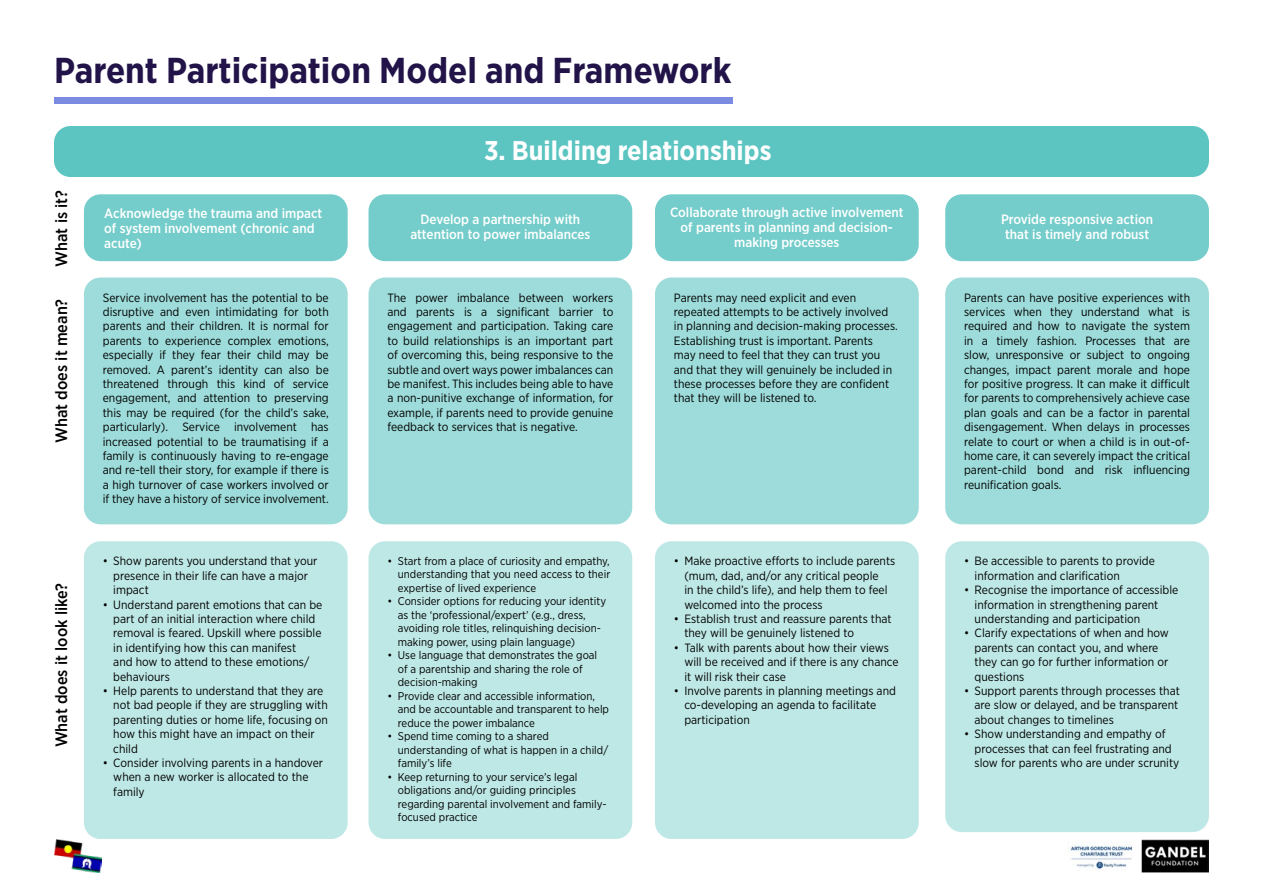
<style>
.page{position:relative;width:1263px;height:893px;background:#fff}
.page>*{position:absolute;margin:0;border:0;box-sizing:border-box;transform-origin:0 0}
.t1{font:700 36px "Gotham Narrow";color:#221449}
.t2{font:700 27px "Gotham Narrow";color:#fff}
.t3{font:500 16.5px "Gotham Narrow";color:#000}
.t4{font:500 13.5px/15px "Gotham Narrow";color:#fff}
.t5{font:12px/14.4px "Gotham Narrow";color:#000}
.t6{font:11.25px/13.5px "Gotham Narrow";color:#000}
</style>
<div class="page">
<img style="left:1069px;top:843px;width:64px;height:27px">
<img style="left:1141px;top:840px;width:68px;height:33px">
<img style="left:54px;top:840px;width:47px;height:33px">
<div style="left:54px;top:97px;width:678px;height:7px;background:#7b8be2"></div>
<div style="left:54px;top:126px;width:1155px;height:51px;background:#5cc5c2;border-radius:16px"></div>
<div style="left:84px;top:194px;width:264px;height:67px;background:#74cdcb;border-radius:16px"></div>
<div style="left:84px;top:278px;width:264px;height:246px;background:#9ddcda;border-radius:16px"></div>
<div style="left:368px;top:194px;width:264px;height:67px;background:#74cdcb;border-radius:16px"></div>
<div style="left:655px;top:194px;width:264px;height:67px;background:#74cdcb;border-radius:16px"></div>
<div style="left:945px;top:194px;width:264px;height:67px;background:#74cdcb;border-radius:16px"></div>
<div style="left:368px;top:278px;width:264px;height:246px;background:#9ddcda;border-radius:16px"></div>
<div style="left:655px;top:278px;width:264px;height:246px;background:#9ddcda;border-radius:16px"></div>
<div style="left:945px;top:278px;width:264px;height:246px;background:#9ddcda;border-radius:16px"></div>
<div style="left:368px;top:541px;width:264px;height:298px;background:#bee8e6;border-radius:16px"></div>
<div style="left:84px;top:541px;width:264px;height:298px;background:#bee8e6;border-radius:16px"></div>
<div style="left:655px;top:541px;width:264px;height:298px;background:#bee8e6;border-radius:16px"></div>
<div style="left:945px;top:541px;width:264px;height:291px;background:#bee8e6;border-radius:16px"></div>
<h1 class="t1" style="left:54px;top:47px;width:679px">Parent Participation Model and Framework</h1>
<h3 class="t3" style="left:51px;top:267px;width:78px;rotate:-90deg">What is it?</h3>
<h3 class="t3" style="left:51px;top:443px;width:145px;rotate:-90deg">What does it mean?</h3>
<h3 class="t3" style="left:51px;top:747px;width:166px;rotate:-90deg">What does it look like?</h3>
<p class="t4" style="left:104px;top:206px;width:220px">Acknowledge the trauma and impact of system involvement (chronic and acute)</p>
<p class="t5" style="left:103px;top:290px;width:227px;text-align:justify">Service involvement has the potential to be disruptive and even intimidating for both parents and their children. It is normal for parents to experience complex emotions, especially if they fear their child may be removed. A parent’s identity can also be threatened through this kind of service engagement, and attention to preserving this may be required (for the child’s sake, particularly). Service involvement has increased potential to be traumatising if a family is continuously having to re-engage and re-tell their story, for example if there is a high turnover of case workers involved or if they have a history of service involvement.</p>
<p class="t5" style="left:113px;top:554px;width:206px;text-indent:-10px">• Show parents you understand that your presence in their life can have a major impact</p>
<p class="t5" style="left:113px;top:597px;width:211px;text-indent:-10px">• Understand parent emotions that can be part of an initial interaction where child removal is feared. Upskill where possible in identifying how this can manifest<br>and how to attend to these emotions/ behaviours</p>
<p class="t5" style="left:113px;top:683px;width:216px;text-indent:-10px">• Help parents to understand that they are not bad people if they are struggling with parenting duties or home life, focusing on how this might have an impact on their child</p>
<p class="t5" style="left:113px;top:755px;width:211px;text-indent:-10px">• Consider involving parents in a handover when a new worker is allocated to the family</p>
<h2 class="t2" style="left:484px;top:133px;width:289px">3. Building relationships</h2>
<p class="t4" style="left:410px;top:211px;width:182px;text-align:center">Develop a partnership with attention to power imbalances</p>
<p class="t4" style="left:670px;top:204px;width:235px;text-align:center">Collaborate through active involvement of parents in planning and decision&shy;making processes</p>
<p class="t4" style="left:1001px;top:212px;width:154px">Provide responsive action that is timely and robust</p>
<p class="t5" style="left:387px;top:290px;width:227px;text-align:justify">The power imbalance between workers and parents is a significant barrier to engagement and participation. Taking care to build relationships is an important part of overcoming this, being responsive to the subtle and overt ways power imbalances can be manifest. This includes being able to have a non-punitive exchange of information, for example, if parents need to provide genuine feedback to services that is negative.</p>
<p class="t5" style="left:674px;top:290px;width:225px">Parents may need explicit and even repeated attempts to be actively involved in planning and decision-making processes.<br>Establishing trust is important. Parents may need to feel that they can trust you and that they will genuinely be included in these processes before they are confident that they will be listened to.</p>
<p class="t5" style="left:964px;top:290px;width:227px;text-align:justify">Parents can have positive experiences with services when they understand what is required and how to navigate the system in a timely fashion. Processes that are slow, unresponsive or subject to ongoing changes, impact parent morale and hope for positive progress. It can make it difficult for parents to comprehensively achieve case plan goals and can be a factor in parental disengagement. When delays in processes relate to court or when a child is in out-of&shy;home care, it can severely impact the critical parent-child bond and risk influencing reunification goals.</p>
<p class="t6" style="left:398px;top:554px;width:214px;text-align:justify;text-indent:-10px">• Start from a place of curiosity and empathy, understanding that you need access to their expertise of lived experience</p>
<p class="t6" style="left:398px;top:594px;width:210px;text-indent:-10px">• Consider options for reducing your identity as the ‘professional/expert’ (e.g., dress, avoiding role titles, relinquishing decision&shy;making power, using plain language)</p>
<p class="t6" style="left:398px;top:648px;width:201px;text-indent:-10px">• Use language that demonstrates the goal of a parentship and sharing the role of decision-making</p>
<p class="t6" style="left:398px;top:689px;width:213px;text-indent:-10px">• Provide clear and accessible information, and be accountable and transparent to help reduce the power imbalance</p>
<p class="t6" style="left:398px;top:729px;width:212px;text-indent:-10px">• Spend time coming to a shared understanding of what is happen in a child/ family’s life</p>
<p class="t6" style="left:398px;top:770px;width:210px;text-indent:-10px">• Keep returning to your service’s legal obligations and/or guiding principles regarding parental involvement and family&shy;focused practice</p>
<p class="t5" style="left:684px;top:554px;width:212px;text-indent:-10px">• Make proactive efforts to include parents (mum, dad, and/or any critical people<br>in the child’s life), and help them to feel welcomed into the process</p>
<p class="t5" style="left:684px;top:611px;width:209px;text-indent:-10px">• Establish trust and reassure parents that they will be genuinely listened to</p>
<p class="t5" style="left:684px;top:640px;width:216px;text-indent:-10px">• Talk with parents about how their views will be received and if there is any chance it will risk their case</p>
<p class="t5" style="left:684px;top:683px;width:213px;text-indent:-10px">• Involve parents in planning meetings and co-developing an agenda to facilitate participation</p>
<p class="t5" style="left:974px;top:554px;width:182px;text-indent:-10px">• Be accessible to parents to provide information and clarification</p>
<p class="t5" style="left:974px;top:582px;width:205px;text-indent:-10px">• Recognise the importance of accessible information in strengthening parent understanding and participation</p>
<p class="t5" style="left:974px;top:626px;width:196px;text-indent:-10px">• Clarify expectations of when and how parents can contact you, and where they can go for further information or questions</p>
<p class="t5" style="left:974px;top:683px;width:207px;text-indent:-10px">• Support parents through processes that are slow or delayed, and be transparent about changes to timelines</p>
<p class="t5" style="left:974px;top:726px;width:206px;text-indent:-10px">• Show understanding and empathy of processes that can feel frustrating and slow for parents who are under scrunity</p>
</div>
